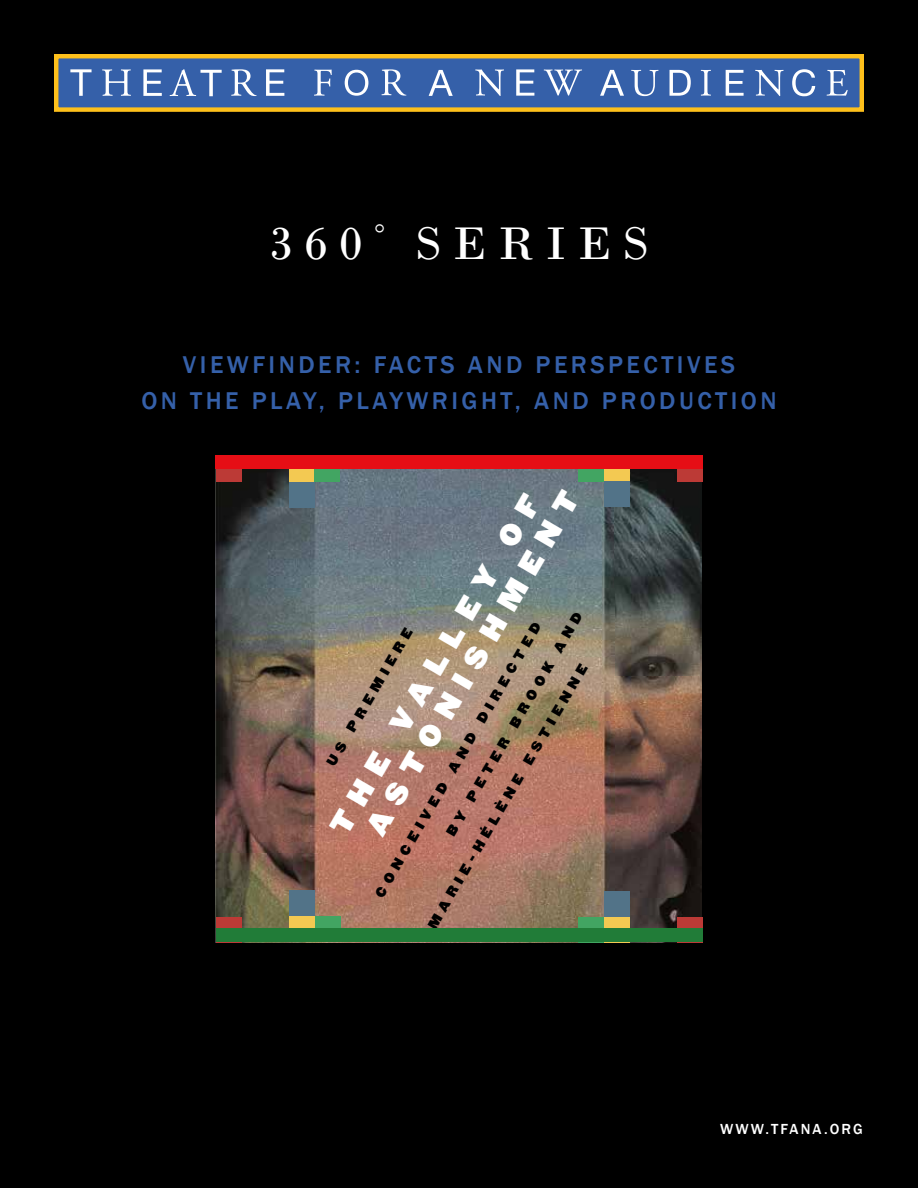
<style>
.page{position:relative;width:918px;height:1188px;background:#000}
.page>*{position:absolute;margin:0;border:0;box-sizing:border-box;transform-origin:0 0}
.t1{font:48px "Bodoni";letter-spacing:.24em;color:#fff}
.t2{font:26.25px/31.7px "Champion Heviweight";color:#fff}
.t3{font:500 24.9px/36.2px "Franklin Gothic";letter-spacing:.14em;color:#3560a9;text-align:center}
.t4{font:500 15px "Franklin Gothic";letter-spacing:.14em;color:#fff}
.t5{font:12.3px "Champion Heviweight";color:#000}
</style>
<div class="page">
<div style="left:56px;top:56px;width:806px;height:54px;background:#3560a9"></div>
<div style="left:54px;top:54px;width:810px;height:58px;border:4px solid #fec01b"></div>
<svg style="left:102px;top:69px;width:29px;height:27px"></svg>
<svg style="left:231px;top:69px;width:26px;height:27px"></svg>
<svg style="left:70px;top:69px;width:22px;height:27px"></svg>
<svg style="left:143px;top:69px;width:19px;height:27px"></svg>
<svg style="left:170px;top:69px;width:52px;height:27px"></svg>
<svg style="left:266px;top:69px;width:18px;height:27px"></svg>
<svg style="left:314px;top:70px;width:18px;height:26px"></svg>
<svg style="left:381px;top:69px;width:26px;height:27px"></svg>
<svg style="left:475px;top:69px;width:29px;height:27px"></svg>
<svg style="left:544px;top:70px;width:38px;height:26px"></svg>
<svg style="left:345px;top:70px;width:23px;height:26px"></svg>
<svg style="left:429px;top:70px;width:24px;height:26px"></svg>
<svg style="left:516px;top:69px;width:18px;height:27px"></svg>
<svg style="left:631px;top:70px;width:28px;height:26px"></svg>
<svg style="left:701px;top:70px;width:10px;height:26px"></svg>
<svg style="left:755px;top:70px;width:29px;height:26px"></svg>
<svg style="left:827px;top:70px;width:21px;height:26px"></svg>
<svg style="left:600px;top:70px;width:24px;height:26px"></svg>
<svg style="left:670px;top:70px;width:21px;height:26px"></svg>
<svg style="left:726px;top:70px;width:18px;height:26px"></svg>
<svg style="left:792px;top:69px;width:23px;height:27px"></svg>
<img style="left:216px;top:468px;width:486px;height:461px">
<div style="left:677px;top:456px;width:26px;height:26px;background:#bc3a36"></div>
<div style="left:604px;top:456px;width:26px;height:26px;background:#f3c952"></div>
<div style="left:578px;top:456px;width:26px;height:26px;background:#42a562"></div>
<div style="left:604px;top:917px;width:26px;height:25px;background:#f3c952"></div>
<div style="left:578px;top:917px;width:26px;height:25px;background:#42a562"></div>
<div style="left:289px;top:456px;width:26px;height:26px;background:#f3c952"></div>
<div style="left:604px;top:482px;width:26px;height:25px;background:#527388"></div>
<div style="left:289px;top:482px;width:26px;height:25px;background:#527388"></div>
<div style="left:604px;top:891px;width:26px;height:26px;background:#527388"></div>
<div style="left:289px;top:891px;width:26px;height:25px;background:#527388"></div>
<div style="left:289px;top:917px;width:26px;height:25px;background:#f3c952"></div>
<div style="left:314px;top:456px;width:26px;height:26px;background:#42a562"></div>
<div style="left:315px;top:917px;width:26px;height:25px;background:#42a562"></div>
<div style="left:677px;top:917px;width:26px;height:25px;background:#bc3a36"></div>
<div style="left:216px;top:456px;width:26px;height:26px;background:#bc3a36"></div>
<div style="left:216px;top:917px;width:26px;height:25px;background:#bc3a36"></div>
<div style="left:215px;top:455px;width:487px;height:13px;background:#e60e15"></div>
<div style="left:216px;top:929px;width:487px;height:13px;background:#217c38"></div>
<h1 class="t1" style="left:269px;top:215px;width:381px">360 <sup>°</sup> SERIES</h1>
<p class="t3" style="left:141px;top:347px;width:637px">VIEWFINDER: FACTS AND PERSPECTIVES<br>ON THE PLAY, PLAYWRIGHT, AND PRODUCTION</p>
<p class="t2" style="left:334px;top:810px;width:394px;text-indent:-17px;rotate:-60deg">THE VALLEY OF<br>ASTONISHMENT</p>
<p class="t5" style="left:442px;top:830px;width:257px;rotate:-60deg">BY PETER BROOK AND</p>
<p class="t5" style="left:370px;top:892px;width:318px;rotate:-60deg">CONCEIVED AND DIRECTED</p>
<p class="t5" style="left:322px;top:760px;width:158px;rotate:-60deg">US PREMIERE</p>
<p class="t5" style="left:423px;top:923px;width:304px;rotate:-60deg">MARIE-HÉLÈNE ESTIENNE</p>
<p class="t4" style="left:720px;top:1119px;width:144px">WWW.TFANA.ORG</p>
</div>
